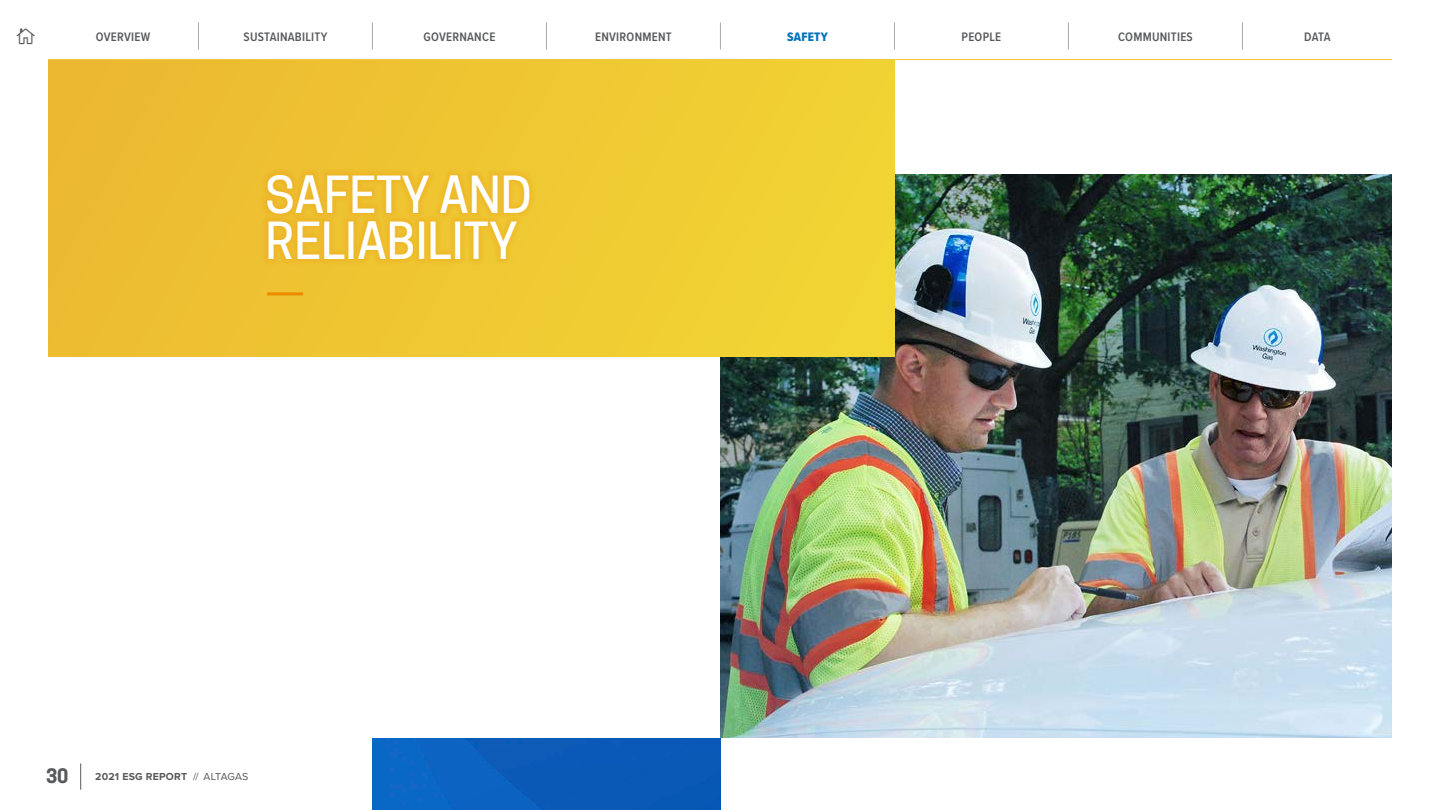
<style>
.page{position:relative;width:1440px;height:810px;background:#fff}
.page>*{position:absolute;margin:0;border:0;box-sizing:border-box;transform-origin:0 0}
.H1_WHITE_for_TOC__ES{font:500 48px/46.5px "Cooper Hewitt";color:#fff}
.t1{font:700 18.75px "Cooper Hewitt";color:#58595b}
.t2{font:600 12.75px "Proxima Nova Cond";letter-spacing:.02em;color:#58595b}
.NAV_Menu_1__ESG21{font:12.75px "Proxima Nova Cond Extrabld";letter-spacing:.02em;color:#0272ba}
.t3{font:700 10.5px "Proxima Nova";letter-spacing:.02em;color:#58595b}
.s1{font-weight:400}
</style>
<div class="page">
<img style="left:721px;top:174px;width:671px;height:564px">
<div style="left:48px;top:60px;width:847px;height:297px;background:linear-gradient(to right,#ecb931,#f2d534)"></div>
<div style="left:261px;top:168px;width:275px;height:97px;background:#eebb29"></div>
<hr style="left:267px;top:292px;width:36px;height:3px;background:#ed8b00">
<img style="left:372px;top:738px;width:349px;height:72px">
<svg style="left:80px;top:764px;width:1px;height:26px"></svg>
<hr style="left:48px;top:59px;width:1344px;height:1px;background:#f1c631">
<svg style="left:198px;top:22px;width:1px;height:28px"></svg>
<svg style="left:372px;top:22px;width:1px;height:28px"></svg>
<svg style="left:546px;top:22px;width:1px;height:28px"></svg>
<svg style="left:720px;top:22px;width:1px;height:28px"></svg>
<svg style="left:894px;top:22px;width:1px;height:28px"></svg>
<svg style="left:1068px;top:22px;width:1px;height:28px"></svg>
<svg style="left:1242px;top:22px;width:1px;height:28px"></svg>
<p class="t2" style="left:96px;top:27px;width:56px">OVERVIEW</p>
<p class="t2" style="left:244px;top:27px;width:85px">SUSTAINABILITY</p>
<p class="t2" style="left:424px;top:27px;width:73px">GOVERNANCE</p>
<p class="t2" style="left:595px;top:27px;width:78px">ENVIRONMENT</p>
<p class="NAV_Menu_1__ESG21" style="left:787px;top:27px;width:42px">SAFETY</p>
<p class="t2" style="left:962px;top:27px;width:41px">PEOPLE</p>
<p class="t2" style="left:1118px;top:27px;width:76px">COMMUNITIES</p>
<p class="t2" style="left:1304px;top:27px;width:28px">DATA</p>
<p class="H1_WHITE_for_TOC__ES" style="left:266px;top:172px;width:268px">SAFETY AND<br>RELIABILITY</p>
<h2 class="t1" style="left:46px;top:764px;width:23px">30</h2>
<p class="t3" style="left:95px;top:770px;width:155px">2021 ESG REPORT <span class="s1">// ALTAGAS</span></p>
</div>
